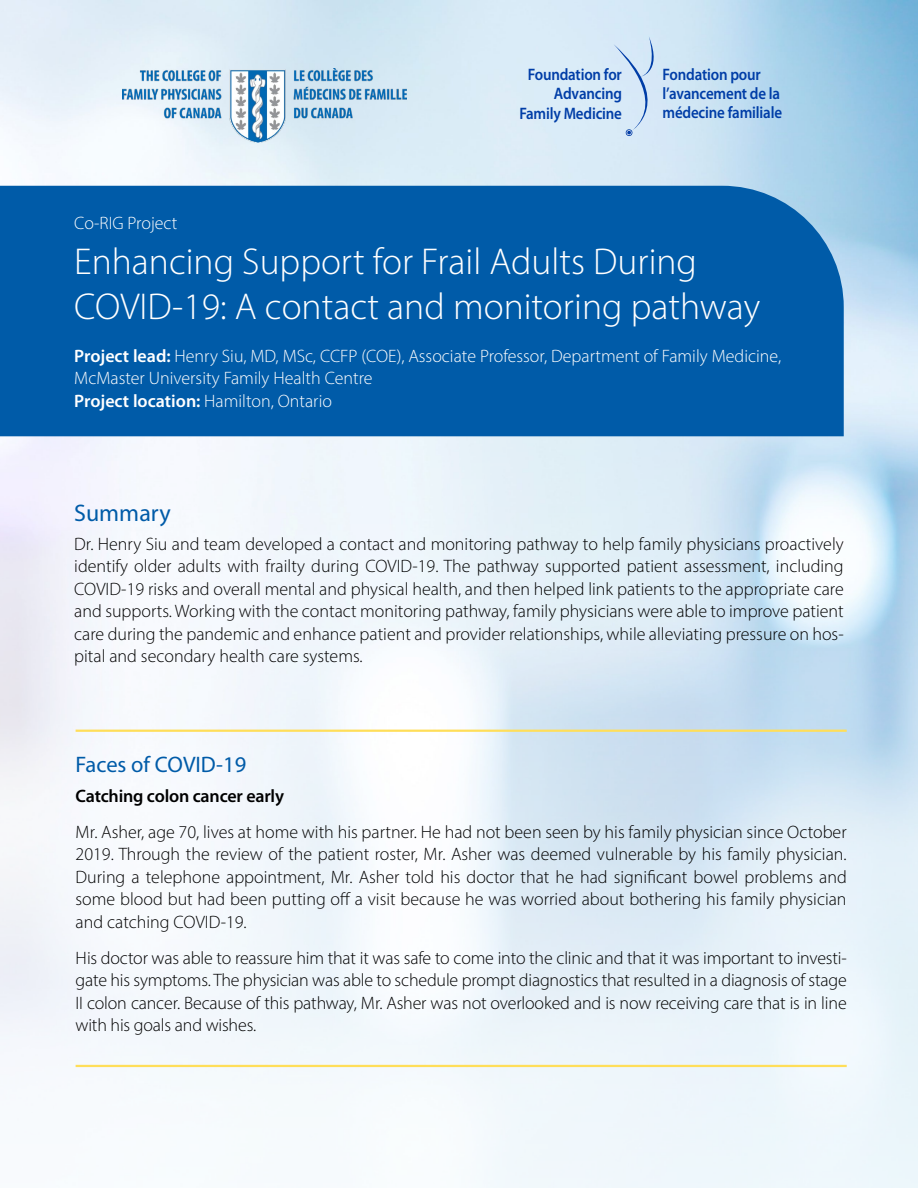
<style>
.page{position:relative;width:918px;height:1188px;background:#fff}
.page>*{position:absolute;margin:0;border:0;box-sizing:border-box;transform-origin:0 0}
.t1{font:300 37.5px/45px "Myriad Pro";color:#fff}
.t2{font:24px "Myriad Pro";color:#005ba8}
.t3{font:22.5px "Myriad Pro";color:#005ba8}
.t4{font:300 18px/22.5px "Myriad Pro";color:#000;text-align:justify}
.t5{font:300 18px/22.5px "Myriad Pro";color:#fff}
.t6{font:600 18px "Myriad Pro";color:#fff}
.t7{font:600 18px "Myriad Pro";letter-spacing:-.01em;color:#000}
.t8{font:600 16.65px/19.4px "Myriad Pro";letter-spacing:-.01em;color:#003da7;text-align:right;scale:.9 1}
.s1{font-weight:600}
.s2{font-weight:300}
</style>
<div class="page">
<img style="left:0;top:0;width:918px;height:1188px">
<div style="left:0;top:186px;width:844px;height:250px;background:#005ba8"></div>
<hr style="left:76px;top:730px;width:771px;height:2px;background:#ffde59">
<hr style="left:76px;top:1065px;width:771px;height:2px;background:#ffde59">
<div style="left:614px;top:36px;width:63px;height:100px;background:#d6e8f7"></div>
<img style="left:122px;top:69px;width:284px;height:73px">
<p class="t8" style="left:519px;top:65px;width:116px">Foundation for<br>Advancing<br>Family Medicine</p>
<p class="t8" style="left:663px;top:65px;width:134px;text-align:left">Fondation pour l’avancement de la médecine familiale</p>
<p class="t5" style="left:74px;top:212px;width:105px">Co-RIG Project</p>
<p class="t1" style="left:74px;top:239px;width:687px">Enhancing Support for Frail Adults During<br>COVID-19: A contact and monitoring pathway</p>
<p class="t5" style="left:74px;top:344px;width:709px"><span class="s1">Project lead:</span> Henry Siu, MD, MSc, CCFP (COE), Associate Professor, Department of Family Medicine,<br>McMaster University Family Health Centre</p>
<p class="t6" style="left:74px;top:391px;width:259px">Project location: <span class="s2">Hamilton, Ontario</span></p>
<p class="t2" style="left:74px;top:498px;width:98px">Summary</p>
<p class="t4" style="left:74px;top:532px;width:771px">Dr. Henry Siu and team developed a contact and monitoring pathway to help family physicians proactively identify older adults with frailty during COVID-19. The pathway supported patient assessment, including COVID-19 risks and overall mental and physical health, and then helped link patients to the appropriate care and supports. Working with the contact monitoring pathway, family physicians were able to improve patient care during the pandemic and enhance patient and provider relationships, while alleviating pressure on hos&shy;pital and secondary health care systems.</p>
<p class="t3" style="left:76px;top:751px;width:172px">Faces of COVID-19</p>
<p class="t7" style="left:76px;top:786px;width:210px">Catching colon cancer early</p>
<p class="t4" style="left:76px;top:820px;width:773px">Mr. Asher, age 70, lives at home with his partner. He had not been seen by his family physician since October 2019. Through the review of the patient roster, Mr. Asher was deemed vulnerable by his family physician.<br>During a telephone appointment, Mr. Asher told his doctor that he had significant bowel problems and some blood but had been putting off a visit because he was worried about bothering his family physician and catching COVID-19.</p>
<p class="t4" style="left:76px;top:946px;width:773px">His doctor was able to reassure him that it was safe to come into the clinic and that it was important to investi&shy;gate his symptoms. The physician was able to schedule prompt diagnostics that resulted in a diagnosis of stage II colon cancer. Because of this pathway, Mr. Asher was not overlooked and is now receiving care that is in line with his goals and wishes.</p>
</div>
